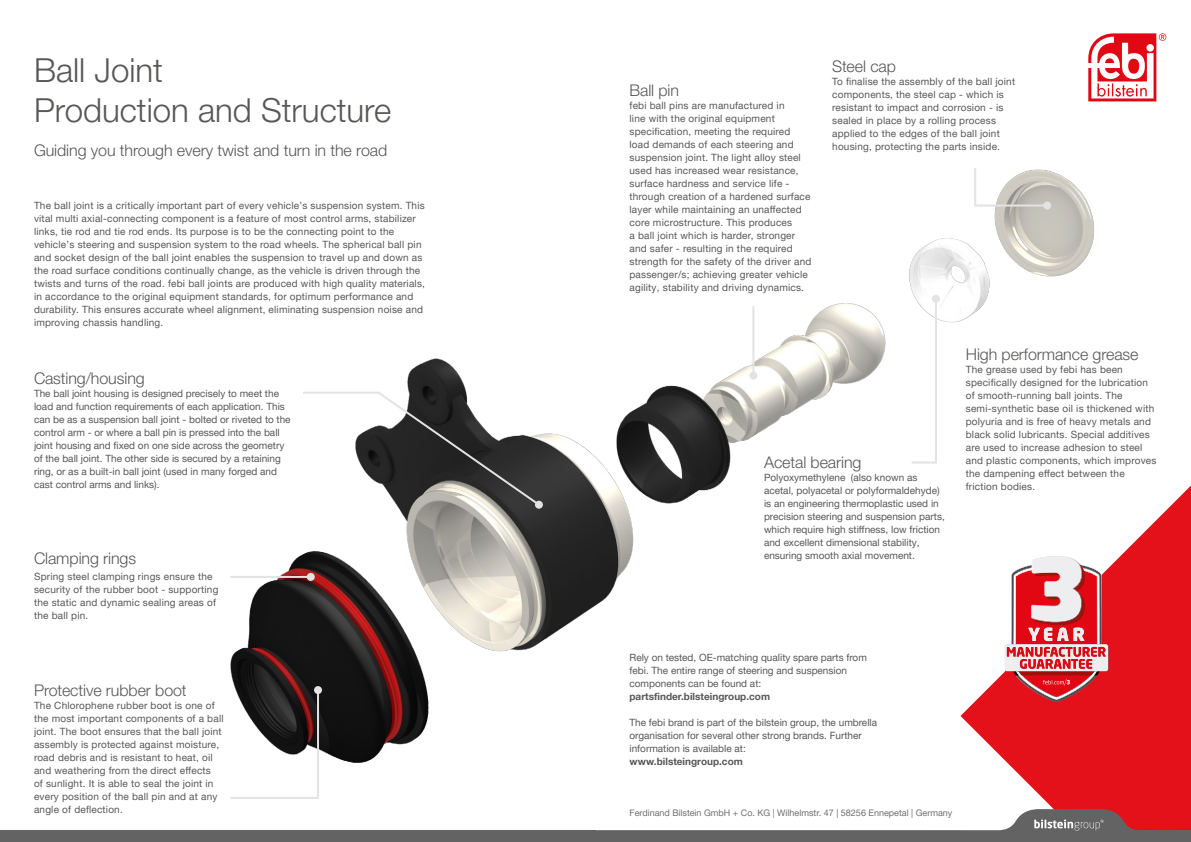
<style>
.page{position:relative;width:1191px;height:842px;background:#fff}
.page>*{position:absolute;margin:0;border:0;box-sizing:border-box;transform-origin:0 0}
.t1{font:33px/39.6px "Helvetica Neue World 45 Lt";color:#575756}
.t2{font:16px "Helvetica Neue World 45 Lt";letter-spacing:-.005em;color:#575756}
.t3{font:10px/13px "Helvetica Neue World 55 Roman";letter-spacing:.02em;color:#575756}
.t4{font:10px/13px "Helvetica Neue World 55 Roman";color:#575756}
.t5{font:700 10px "Helvetica Neue World 75";color:#575756}
.t6{font:9px "Helvetica Neue World 55 Roman";color:#706f6f}
</style>
<div class="page">
<img style="left:398px;top:101px;width:759px;height:551px">
<img style="left:230px;top:527px;width:246px;height:236px">
<svg style="left:909px;top:297px;width:29px;height:167px"></svg>
<div style="left:932px;top:295px;width:8px;height:8px;background:#e3e3e3;border-radius:50%"></div>
<svg style="left:973px;top:166px;width:76px;height:42px"></svg>
<div style="left:1043px;top:202px;width:8px;height:8px;background:#e3e3e3;border-radius:50%"></div>
<hr style="left:752px;top:306px;width:2px;height:70px;background:#e3e3e3">
<div style="left:749px;top:372px;width:8px;height:8px;background:#e3e3e3;border-radius:50%"></div>
<svg style="left:960px;top:485px;width:231px;height:324px;fill:#e4101a"></svg>
<svg style="left:595px;top:809px;width:596px;height:33px"></svg>
<svg style="left:1088px;top:33px;width:78px;height:68px"></svg>
<div style="left:0;top:830px;width:595px;height:12px;background:#646363"></div>
<div style="left:1004px;top:644px;width:104px;height:27px;background:#eeeef0;border-radius:2px"></div>
<svg style="left:1006px;top:556px;width:100px;height:146px"></svg>
<svg style="left:230px;top:688px;width:90px;height:111px"></svg>
<div style="left:314px;top:686px;width:8px;height:8px;background:#e3e3e3;border-radius:50%"></div>
<hr style="left:230px;top:576px;width:81px;height:2px;background:#e3e3e3">
<div style="left:307px;top:573px;width:8px;height:8px;background:#e3e3e3;border-radius:50%"></div>
<svg style="left:303px;top:391px;width:239px;height:116px"></svg>
<div style="left:535px;top:501px;width:8px;height:8px;background:#e3e3e3;border-radius:50%"></div>
<h1 class="t1" style="left:34px;top:51px;width:359px">Ball Joint<br>Production and Structure</h1>
<h2 class="t2" style="left:34px;top:141px;width:355px">Guiding you through every twist and turn in the road</h2>
<p class="t3" style="left:34px;top:199px;width:392px">The ball joint is a critically important part of every vehicle’s suspension system. This vital multi axial-connecting component is a feature of most control arms, stabilizer links, tie rod and tie rod ends. Its purpose is to be the connecting point to the vehicle’s steering and suspension system to the road wheels. The spherical ball pin and socket design of the ball joint enables the suspension to travel up and down as the road surface conditions continually change, as the vehicle is driven through the twists and turns of the road. febi ball joints are produced with high quality materials, in accordance to the original equipment standards, for optimum performance and durability. This ensures accurate wheel alignment, eliminating suspension noise and improving chassis handling.</p>
<h2 class="t2" style="left:34px;top:369px;width:112px">Casting/housing</h2>
<p class="t4" style="left:34px;top:387px;width:258px">The ball joint housing is designed precisely to meet the load and function requirements of each application. This can be as a suspension ball joint - bolted or riveted to the control arm - or where a ball pin is pressed into the ball joint housing and fixed on one side across the geometry of the ball joint. The other side is secured by a retaining ring, or as a built-in ball joint (used in many forged and cast control arms and links).</p>
<h2 class="t2" style="left:34px;top:549px;width:104px">Clamping rings</h2>
<p class="t3" style="left:34px;top:570px;width:186px">Spring steel clamping rings ensure the security of the rubber boot - supporting the static and dynamic sealing areas of the ball pin.</p>
<h2 class="t2" style="left:34px;top:681px;width:154px">Protective rubber boot</h2>
<p class="t3" style="left:34px;top:699px;width:191px">The Chlorophene rubber boot is one of the most important components of a ball joint. The boot ensures that the ball joint assembly is protected against moisture, road debris and is resistant to heat, oil and weathering from the direct effects<br>of sunlight. It is able to seal the joint in every position of the ball pin and at any angle of deflection.</p>
<h2 class="t2" style="left:629px;top:81px;width:51px">Ball pin</h2>
<p class="t3" style="left:629px;top:99px;width:183px">febi ball pins are manufactured in<br>line with the original equipment specification, meeting the required load demands of each steering and suspension joint. The light alloy steel used has increased wear resistance, surface hardness and service life - through creation of a hardened surface layer while maintaining an unaffected core microstructure. This produces<br>a ball joint which is harder, stronger and safer - resulting in the required strength for the safety of the driver and passenger/s; achieving greater vehicle agility, stability and driving dynamics.</p>
<h2 class="t2" style="left:832px;top:57px;width:65px">Steel cap</h2>
<p class="t3" style="left:832px;top:75px;width:184px">To finalise the assembly of the ball joint components, the steel cap - which is resistant to impact and corrosion - is sealed in place by a rolling process applied to the edges of the ball joint housing, protecting the parts inside.</p>
<h2 class="t2" style="left:764px;top:453px;width:99px">Acetal bearing</h2>
<p class="t4" style="left:764px;top:471px;width:182px">Polyoxymethylene (also known as acetal, polyacetal or polyformaldehyde) is an engineering thermoplastic used in precision steering and suspension parts, which require high stiffness, low friction and excellent dimensional stability, ensuring smooth axial movement.</p>
<h2 class="t2" style="left:965px;top:345px;width:174px">High performance grease</h2>
<p class="t3" style="left:965px;top:363px;width:192px">The grease used by febi has been specifically designed for the lubrication of smooth-running ball joints. The semi-synthetic base oil is thickened with polyuria and is free of heavy metals and black solid lubricants. Special additives are used to increase adhesion to steel and plastic components, which improves the dampening effect between the friction bodies.</p>
<p class="t4" style="left:629px;top:651px;width:239px">Rely on tested, OE-matching quality spare parts from febi. The entire range of steering and suspension components can be found at:</p>
<p class="t5" style="left:629px;top:691px;width:142px">partsfinder.bilsteingroup.com</p>
<p class="t4" style="left:629px;top:716px;width:249px">The febi brand is part of the bilstein group, the umbrella organisation for several other strong brands. Further information is available at:</p>
<p class="t5" style="left:629px;top:756px;width:115px">www.bilsteingroup.com</p>
<p class="t6" style="left:629px;top:808px;width:324px">Ferdinand Bilstein GmbH + Co. KG | Wilhelmstr. 47 | 58256 Ennepetal | Germany</p>
</div>
